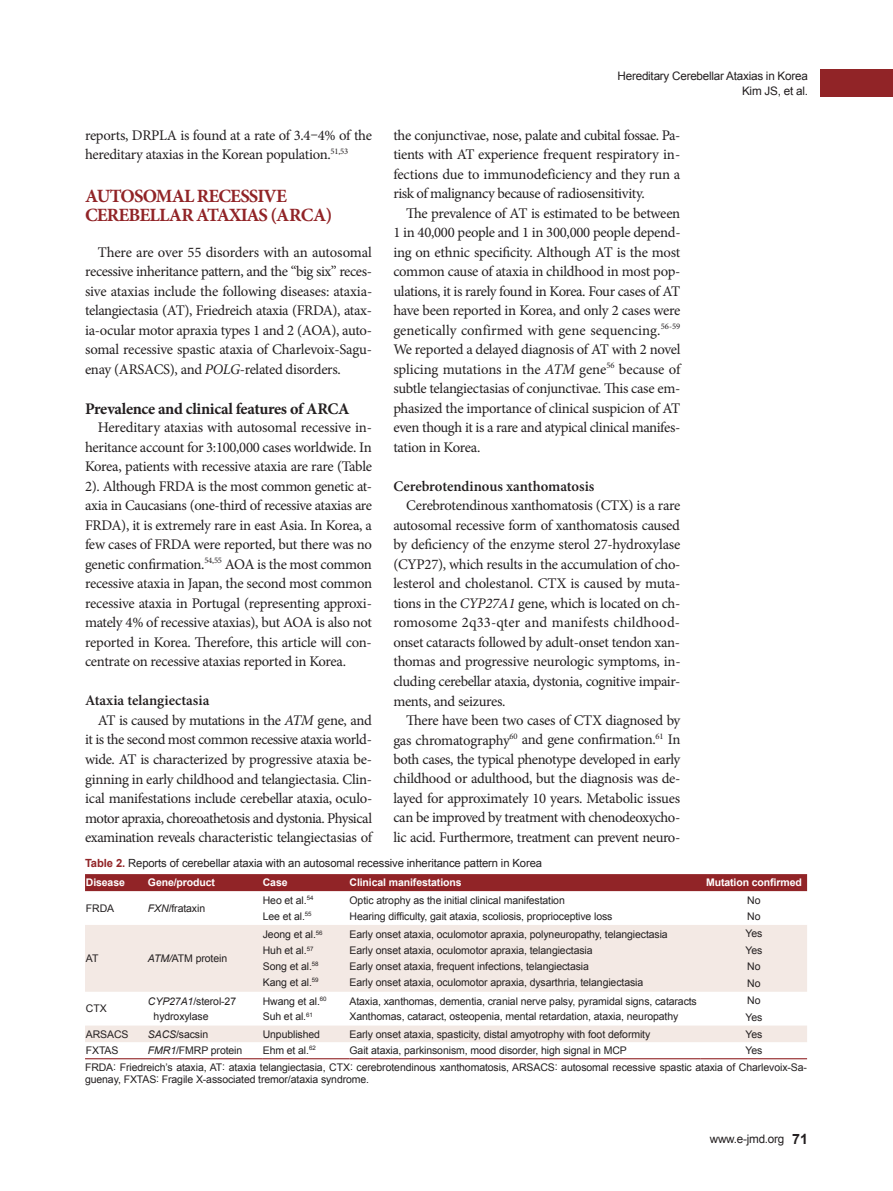
<style>
.page{position:relative;width:893px;height:1191px;background:#fff}
.page>*{position:absolute;margin:0;border:0;box-sizing:border-box;transform-origin:0 0}
.t1{font:700 18.75px/19.5px "Minion Pro";letter-spacing:-.045em;color:#912427}
.t2{font:700 16.2px "Minion Pro";letter-spacing:-.02em;color:#231f20}
.t3{font:14.7px/19.5px "Minion Pro";letter-spacing:-.025em;color:#231f20;text-align:justify}
.t4{font:600 14.7px "Minion Pro";color:#231f20}
.t5{font:11.7px/15px "Arial";letter-spacing:-.02em;color:#231f20;text-align:right}
.t6{font:11.25px "Arial";letter-spacing:-.01em;color:#231f20}
.t7{font:10.5px/15.8px "Arial";letter-spacing:-.01em;color:#231f20}
.t8{font:700 10.5px "Arial";letter-spacing:-.01em;color:#fff}
.s1{font-style:italic}
.s2{font-weight:700;color:#912427}
.s3{font-weight:700;font-size:14.25px}
</style>
<div class="page">
<div style="left:821px;top:69px;width:72px;height:28px;background:#912427"></div>
<div style="left:85px;top:874px;width:722px;height:17px;background:#912427"></div>
<svg style="left:85px;top:925px;width:722px;height:117px;fill:#f3e9e4"></svg>
<hr style="left:85px;top:1058px;width:63px;height:1px;background:#912427">
<hr style="left:148px;top:1058px;width:115px;height:1px;background:#912427">
<hr style="left:263px;top:1058px;width:87px;height:1px;background:#912427">
<hr style="left:350px;top:1058px;width:351px;height:1px;background:#912427">
<hr style="left:701px;top:1058px;width:106px;height:1px;background:#912427">
<p class="t5" style="left:618px;top:68px;width:192px">Hereditary Cerebellar Ataxias in Korea<br>Kim JS, et al.</p>
<p class="t3" style="left:85px;top:125px;width:289px">reports, DRPLA is found at a rate of 3.4–4% of the hereditary ataxias in the Korean population.<sup>51,53</sup></p>
<p class="t1" style="left:85px;top:186px;width:249px">AUTOSOMAL RECESSIVE<br>CEREBELLAR ATAXIAS (ARCA)</p>
<p class="t3" style="left:85px;top:242px;width:289px;text-indent:13px">There are over 55 disorders with an autosomal recessive inheritance pattern, and the “big six” reces&shy;sive ataxias include the following diseases: ataxia&shy;telangiectasia (AT), Friedreich ataxia (FRDA), atax&shy;ia-ocular motor apraxia types 1 and 2 (AOA), auto&shy;somal recessive spastic ataxia of Charlevoix-Sagu&shy;enay (ARSACS), and <span class="s1">POLG</span>-related disorders.</p>
<p class="t2" style="left:85px;top:397px;width:266px">Prevalence and clinical features of ARCA</p>
<p class="t3" style="left:85px;top:418px;width:289px;text-indent:13px">Hereditary ataxias with autosomal recessive in&shy;heritance account for 3:100,000 cases worldwide. In Korea, patients with recessive ataxia are rare (Table 2). Although FRDA is the most common genetic at&shy;axia in Caucasians (one-third of recessive ataxias are FRDA), it is extremely rare in east Asia. In Korea, a few cases of FRDA were reported, but there was no genetic confirmation.<sup>54,55</sup> AOA is the most common recessive ataxia in Japan, the second most common recessive ataxia in Portugal (representing approxi&shy;mately 4% of recessive ataxias), but AOA is also not reported in Korea. Therefore, this article will con&shy;centrate on recessive ataxias reported in Korea.</p>
<p class="t4" style="left:85px;top:690px;width:126px">Ataxia telangiectasia</p>
<p class="t3" style="left:98px;top:710px;width:276px">AT is caused by mutations in the <span class="s1">ATM</span> gene, and</p>
<p class="t3" style="left:85px;top:730px;width:289px">it is the second most common recessive ataxia world-</p>
<p class="t3" style="left:85px;top:749px;width:289px">wide. AT is characterized by progressive ataxia be-</p>
<p class="t3" style="left:85px;top:769px;width:288px">ginning in early childhood and telangiectasia. Clin-</p>
<p class="t3" style="left:85px;top:788px;width:289px">ical manifestations include cerebellar ataxia, oculo-</p>
<p class="t3" style="left:85px;top:808px;width:289px">motor apraxia, choreoathetosis and dystonia. Physical</p>
<p class="t3" style="left:85px;top:827px;width:289px">examination reveals characteristic telangiectasias of</p>
<p class="t3" style="left:393px;top:125px;width:289px">the conjunctivae, nose, palate and cubital fossae. Pa&shy;tients with AT experience frequent respiratory in&shy;fections due to immunodeficiency and they run a risk of malignancy because of radiosensitivity.</p>
<p class="t3" style="left:393px;top:203px;width:289px;text-indent:13px">The prevalence of AT is estimated to be between 1 in 40,000 people and 1 in 300,000 people depend&shy;ing on ethnic specificity. Although AT is the most common cause of ataxia in childhood in most pop&shy;ulations, it is rarely found in Korea. Four cases of AT have been reported in Korea, and only 2 cases were genetically confirmed with gene sequencing.<sup>56-59<br></sup>We reported a delayed diagnosis of AT with 2 novel splicing mutations in the <span class="s1">ATM</span> gene<sup>56</sup> because of subtle telangiectasias of conjunctivae. This case em&shy;phasized the importance of clinical suspicion of AT even though it is a rare and atypical clinical manifes&shy;tation in Korea.</p>
<p class="t4" style="left:393px;top:476px;width:203px">Cerebrotendinous xanthomatosis</p>
<p class="t3" style="left:393px;top:496px;width:289px;text-indent:13px">Cerebrotendinous xanthomatosis (CTX) is a rare autosomal recessive form of xanthomatosis caused by deficiency of the enzyme sterol 27-hydroxylase (CYP27), which results in the accumulation of cho&shy;lesterol and cholestanol. CTX is caused by muta&shy;tions in the <span class="s1">CYP27A1</span> gene, which is located on ch&shy;romosome 2q33-qter and manifests childhood&shy;onset cataracts followed by adult-onset tendon xan&shy;thomas and progressive neurologic symptoms, in&shy;cluding cerebellar ataxia, dystonia, cognitive impair&shy;ments, and seizures.</p>
<p class="t3" style="left:393px;top:710px;width:289px;text-indent:13px">There have been two cases of CTX diagnosed by gas chromatography<sup>60</sup> and gene confirmation.<sup>61</sup> In both cases, the typical phenotype developed in early childhood or adulthood, but the diagnosis was de&shy;layed for approximately 10 years. Metabolic issues can be improved by treatment with chenodeoxycho&shy;lic acid. Furthermore, treatment can prevent neuro-</p>
<p class="t6" style="left:85px;top:856px;width:459px"><span class="s2">Table 2.</span> Reports of cerebellar ataxia with an autosomal recessive inheritance pattern in Korea</p>
<p class="t8" style="left:86px;top:875px;width:41px">Disease</p>
<p class="t8" style="left:148px;top:875px;width:69px">Gene/product</p>
<p class="t8" style="left:263px;top:875px;width:26px">Case</p>
<p class="t8" style="left:350px;top:875px;width:114px">Clinical manifestations</p>
<p class="t8" style="left:706px;top:875px;width:97px">Mutation confirmed</p>
<p class="t7" style="left:86px;top:900px;width:30px">FRDA</p>
<p class="t7" style="left:148px;top:900px;width:59px"><span class="s1">FXN</span>/frataxin</p>
<p class="t7" style="left:263px;top:892px;width:52px">Heo et al.<sup>54<br></sup>Lee et al.<sup>55</sup></p>
<p class="t7" style="left:350px;top:892px;width:264px">Optic atrophy as the initial clinical manifestation<br>Hearing difficulty, gait ataxia, scoliosis, proprioceptive loss</p>
<p class="t7" style="left:747px;top:891px;width:15px;line-height:16.5px">No<br>No</p>
<p class="t7" style="left:86px;top:950px;width:14px">AT</p>
<p class="t7" style="left:148px;top:950px;width:81px"><span class="s1">ATM/</span>ATM protein</p>
<p class="t7" style="left:263px;top:927px;width:61px">Jeong et al.<sup>56<br></sup>Huh et al.<sup>57<br></sup>Song et al.<sup>58<br></sup>Kang et al.<sup>59</sup></p>
<p class="t7" style="left:350px;top:927px;width:320px">Early onset ataxia, oculomotor apraxia, polyneuropathy, telangiectasia Early onset ataxia, oculomotor apraxia, telangiectasia<br>Early onset ataxia, frequent infections, telangiectasia<br>Early onset ataxia, oculomotor apraxia, dysarthria, telangiectasia</p>
<p class="t7" style="left:745px;top:925px;width:18px;line-height:16.5px">Yes<br>Yes<br>No<br>No</p>
<p class="t7" style="left:86px;top:1001px;width:22px">CTX</p>
<p class="t7" style="left:154px;top:993px;width:84px;text-indent:-6px"><span class="s1">CYP27A1</span>/sterol-27 hydroxylase</p>
<p class="t7" style="left:263px;top:993px;width:65px">Hwang et al.<sup>60<br></sup>Suh et al.<sup>61</sup></p>
<p class="t7" style="left:350px;top:993px;width:349px">Ataxia, xanthomas, dementia, cranial nerve palsy, pyramidal signs, cataracts<br>Xanthomas, cataract, osteopenia, mental retardation, ataxia, neuropathy</p>
<p class="t7" style="left:745px;top:992px;width:18px;line-height:16.5px">No<br>Yes</p>
<p class="t7" style="left:86px;top:1026px;width:44px">ARSACS</p>
<p class="t7" style="left:148px;top:1026px;width:62px"><span class="s1">SACS</span>/sacsin</p>
<p class="t7" style="left:263px;top:1026px;width:59px">Unpublished</p>
<p class="t7" style="left:350px;top:1026px;width:302px">Early onset ataxia, spasticity, distal amyotrophy with foot deformity</p>
<p class="t7" style="left:745px;top:1026px;width:18px">Yes</p>
<p class="t7" style="left:86px;top:1042px;width:34px">FXTAS</p>
<p class="t7" style="left:148px;top:1042px;width:96px"><span class="s1">FMR1</span>/FMRP protein</p>
<p class="t7" style="left:263px;top:1042px;width:54px">Ehm et al.<sup>62</sup></p>
<p class="t7" style="left:350px;top:1042px;width:279px">Gait ataxia, parkinsonism, mood disorder, high signal in MCP</p>
<p class="t7" style="left:85px;top:1041px;width:723px;line-height:17.2px;text-indent:660px">Yes<br>FRDA: Friedreich’s ataxia, AT: ataxia telangiectasia, CTX: cerebrotendinous xanthomatosis, ARSACS: autosomal recessive spastic ataxia of Charlevoix-Sa-</p>
<p class="t7" style="left:85px;top:1071px;width:286px">guenay, FXTAS: Fragile X-associated tremor/ataxia syndrome.</p>
<p class="t5" style="left:710px;top:1131px;width:100px">www.e-jmd.org <span class="s3">71</span></p>
</div>
